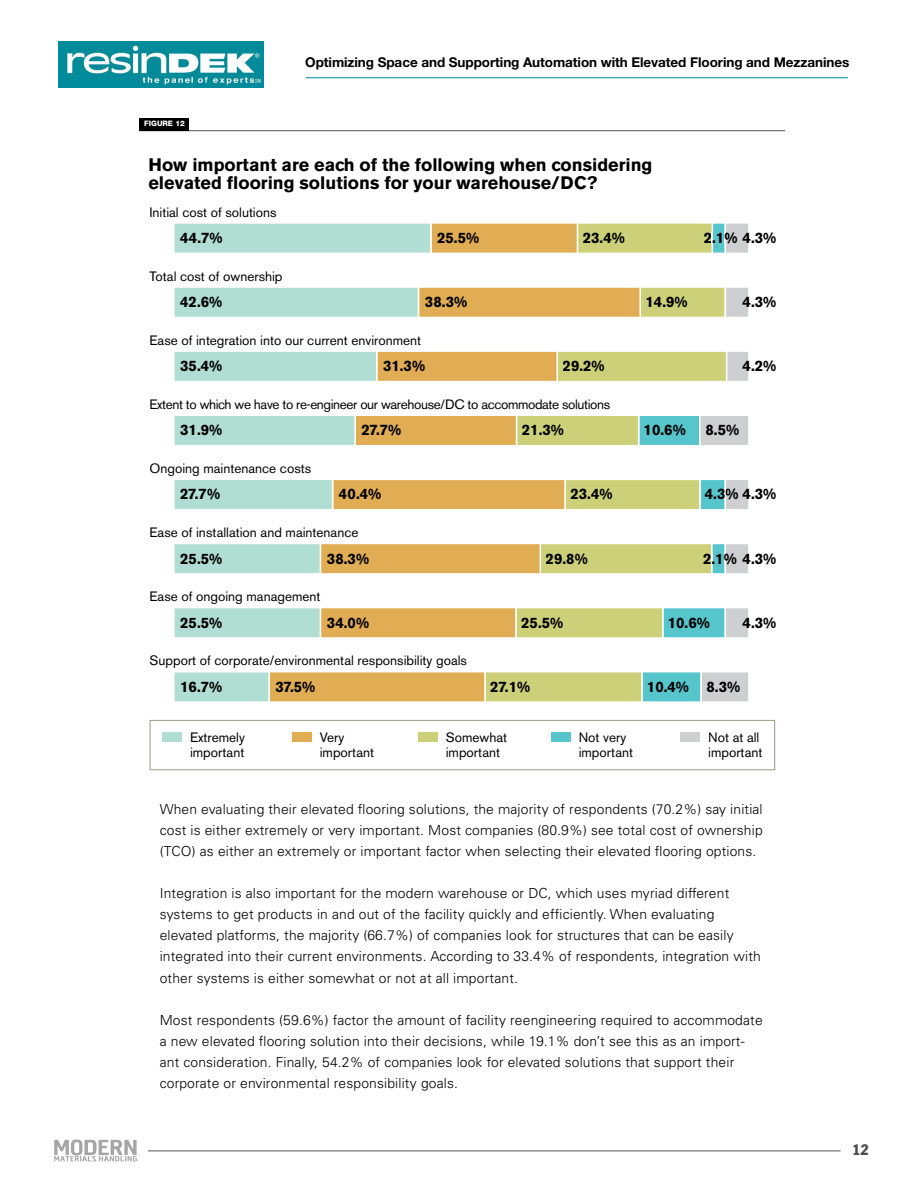
<style>
.page{position:relative;width:918px;height:1188px;background:#fff}
.page>*{position:absolute;margin:0;border:0;box-sizing:border-box;transform-origin:0 0}
.t1{font:700 18px/18px "Akzidenz Grotesk BE";color:#000}
.t2{font:700 15px "Akzidenz Grotesk BE";color:#000}
.t3{font:condensed 15px "Franklin Gothic BT";color:#4d4d4f}
.t4{font:300 13.8px/21px "Univers";letter-spacing:.01em;color:#000}
.t5{font:13.5px/15px "Akzidenz Grotesk BE";color:#000}
.t6{font:700 13.5px "Helvetica Neue LT Std";letter-spacing:-.005em;color:#000}
.t7{font:13.5px "Akzidenz Grotesk BE";letter-spacing:-.03em;color:#000}
.t8{font:800 7.5px "Helvetica Neue LT Std";color:#fff}
</style>
<div class="page">
<img style="left:58px;top:42px;width:206px;height:45px">
<hr style="left:54px;top:1150px;width:787px;height:1px;background:#515254">
<div style="left:42px;top:1129px;width:105px;height:39px;background:#fff"></div>
<hr style="left:306px;top:77px;width:542px;height:1px;background:#008b9a">
<svg style="left:54px;top:1139px;width:85px;height:22px"></svg>
<hr style="left:140px;top:130px;width:645px;height:1px;background:#515254">
<div style="left:140px;top:118px;width:49px;height:12px;background:#000"></div>
<svg style="left:150px;top:720px;width:625px;height:50px"></svg>
<div style="left:163px;top:733px;width:19px;height:9px;background:#b1ded3"></div>
<div style="left:292px;top:733px;width:20px;height:9px;background:#e0ac54"></div>
<div style="left:418px;top:733px;width:20px;height:9px;background:#ccd179"></div>
<div style="left:551px;top:733px;width:20px;height:9px;background:#57c5cc"></div>
<div style="left:681px;top:733px;width:19px;height:9px;background:#cdcfd0"></div>
<svg style="left:174px;top:223px;width:574px;height:30px;background:#c5cfa1"></svg>
<svg style="left:174px;top:287px;width:574px;height:30px;background:#caca99"></svg>
<svg style="left:174px;top:351px;width:574px;height:30px;background:#cbcc95"></svg>
<svg style="left:174px;top:416px;width:574px;height:29px;background:#bdc99b"></svg>
<div style="left:706px;top:425px;width:33px;height:11px;background:#cdcfd0"></div>
<svg style="left:174px;top:480px;width:574px;height:29px;background:#c8c58b"></svg>
<svg style="left:174px;top:544px;width:574px;height:30px;background:#cdc88c"></svg>
<svg style="left:174px;top:608px;width:574px;height:30px;background:#c2c995"></svg>
<svg style="left:174px;top:672px;width:574px;height:30px;background:#c5c68d"></svg>
<div style="left:707px;top:681px;width:33px;height:11px;background:#cdcfd0"></div>
<p class="t6" style="left:305px;top:54px;width:546px">Optimizing Space and Supporting Automation with Elevated Flooring and Mezzanines</p>
<p class="t8" style="left:144px;top:119px;width:42px">FIGURE 12</p>
<h1 class="t1" style="left:148px;top:156px;width:505px">How important are each of the following when considering elevated flooring solutions for your warehouse/DC?</h1>
<p class="t5" style="left:149px;top:205px;width:129px">Initial cost of solutions</p>
<p class="t2" style="left:180px;top:229px;width:44px">44.7%</p>
<p class="t2" style="left:704px;top:229px;width:74px">2.1% 4.3%</p>
<p class="t2" style="left:437px;top:229px;width:44px">25.5%</p>
<p class="t2" style="left:583px;top:229px;width:44px">23.4%</p>
<p class="t5" style="left:149px;top:269px;width:135px">Total cost of ownership</p>
<p class="t2" style="left:180px;top:293px;width:44px">42.6%</p>
<p class="t2" style="left:743px;top:293px;width:35px">4.3%</p>
<p class="t2" style="left:425px;top:293px;width:44px">38.3%</p>
<p class="t2" style="left:646px;top:293px;width:44px">14.9%</p>
<p class="t5" style="left:149px;top:333px;width:273px">Ease of integration into our current environment</p>
<p class="t2" style="left:180px;top:357px;width:44px">35.4%</p>
<p class="t2" style="left:743px;top:357px;width:35px">4.2%</p>
<p class="t2" style="left:383px;top:357px;width:44px">31.3%</p>
<p class="t2" style="left:563px;top:357px;width:44px">29.2%</p>
<p class="t7" style="left:149px;top:396px;width:462px">Extent to which we have to re-engineer our warehouse/DC to accommodate solutions</p>
<p class="t2" style="left:180px;top:421px;width:44px">31.9%</p>
<p class="t2" style="left:706px;top:421px;width:35px">8.5%</p>
<p class="t2" style="left:361px;top:421px;width:42px">27.7%</p>
<p class="t2" style="left:522px;top:421px;width:44px">21.3%</p>
<p class="t2" style="left:644px;top:421px;width:44px">10.6%</p>
<p class="t5" style="left:149px;top:461px;width:163px">Ongoing maintenance costs</p>
<p class="t2" style="left:180px;top:486px;width:42px">27.7%</p>
<p class="t2" style="left:705px;top:486px;width:73px">4.3% 4.3%</p>
<p class="t2" style="left:339px;top:486px;width:44px">40.4%</p>
<p class="t2" style="left:570px;top:486px;width:44px">23.4%</p>
<p class="t5" style="left:149px;top:525px;width:210px">Ease of installation and maintenance</p>
<p class="t2" style="left:180px;top:550px;width:44px">25.5%</p>
<p class="t2" style="left:703px;top:550px;width:75px">2.1% 4.3%</p>
<p class="t2" style="left:327px;top:550px;width:44px">38.3%</p>
<p class="t2" style="left:546px;top:550px;width:44px">29.8%</p>
<p class="t5" style="left:149px;top:589px;width:173px">Ease of ongoing management</p>
<p class="t2" style="left:180px;top:614px;width:44px">25.5%</p>
<p class="t2" style="left:743px;top:614px;width:35px">4.3%</p>
<p class="t2" style="left:327px;top:614px;width:44px">34.0%</p>
<p class="t2" style="left:521px;top:614px;width:44px">25.5%</p>
<p class="t2" style="left:668px;top:614px;width:44px">10.6%</p>
<p class="t5" style="left:149px;top:653px;width:319px">Support of corporate/environmental responsibility goals</p>
<p class="t2" style="left:180px;top:678px;width:44px">16.7%</p>
<p class="t2" style="left:707px;top:678px;width:35px">8.3%</p>
<p class="t2" style="left:275px;top:678px;width:42px">37.5%</p>
<p class="t2" style="left:490px;top:678px;width:42px">27.1%</p>
<p class="t2" style="left:647px;top:678px;width:44px">10.4%</p>
<p class="t5" style="left:190px;top:730px;width:56px">Extremely important</p>
<p class="t5" style="left:320px;top:730px;width:56px">Very important</p>
<p class="t5" style="left:446px;top:730px;width:63px">Somewhat important</p>
<p class="t5" style="left:579px;top:730px;width:56px">Not very important</p>
<p class="t5" style="left:708px;top:730px;width:56px">Not at all important</p>
<p class="t4" style="left:160px;top:799px;width:605px;text-align:justify">When evaluating their elevated flooring solutions, the majority of respondents (70.2%) say initial cost is either extremely or very important. Most companies (80.9%) see total cost of ownership (TCO) as either an extremely or important factor when selecting their elevated flooring options.</p>
<p class="t4" style="left:160px;top:883px;width:603px">Integration is also important for the modern warehouse or DC, which uses myriad different systems to get products in and out of the facility quickly and efficiently. When evaluating elevated platforms, the majority (66.7%) of companies look for structures that can be easily integrated into their current environments. According to 33.4% of respondents, integration with other systems is either somewhat or not at all important.</p>
<p class="t4" style="left:160px;top:1009px;width:604px">Most respondents (59.6%) factor the amount of facility reengineering required to accommodate a new elevated flooring solution into their decisions, while 19.1% don’t see this as an import&shy;ant consideration. Finally, 54.2% of companies look for elevated solutions that support their corporate or environmental responsibility goals.</p>
<p class="t3" style="left:852px;top:1140px;width:18px">12</p>
</div>
